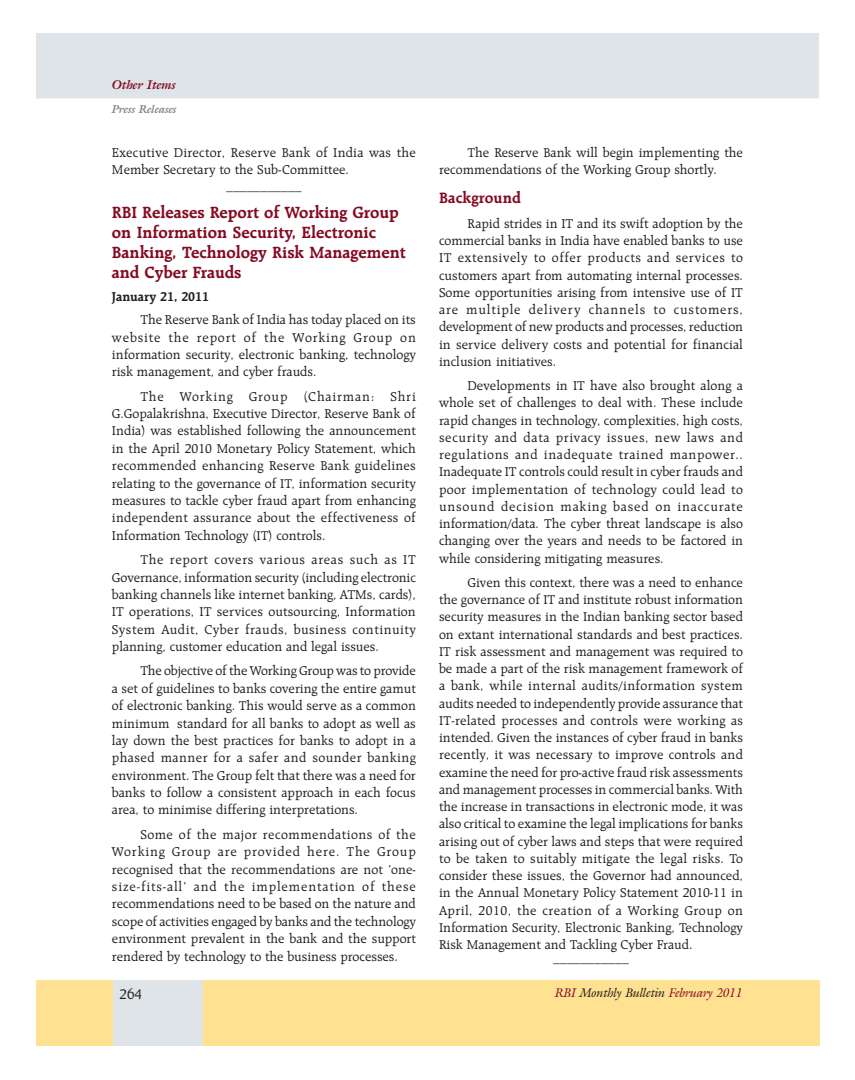
<style>
.page{position:relative;width:855px;height:1080px;background:#fff}
.page>*{position:absolute;margin:0;border:0;box-sizing:border-box;transform-origin:0 0}
.t1{font:17.5px/20px "TT11 E4 O00";letter-spacing:-.005em;color:#850b22}
.t2{font:16.25px "TT11 F5 O00";color:#850b22}
.t3{font:15px "TT11 F3 O00";color:#231f20}
.t4{font:13.75px/17.4px "TT11 E1 O00";letter-spacing:-.005em;color:#231f20;text-align:justify}
.t5{font:13.75px/17.5px "TT11 E1 O00";letter-spacing:.015em;color:#231f20}
.t6{font:13.75px "TT11 E1 O00";letter-spacing:.025em;color:#231f20}
.t7{font:13.75px "TT11 E1 O00";letter-spacing:.03em;color:#231f20}
.t8{font:13.75px "TT11 E8 O00";letter-spacing:-.005em;color:#231f20}
.t9{font:12.5px "TT11 D9 O00";letter-spacing:-.005em;color:#850b22}
.t10{font:12.5px "TT11 DDO00";color:#850b22}
.t11{font:11.25px "TT11 FCO00";letter-spacing:.005em;color:#808285}
.s1{color:#231f20}
</style>
<div class="page">
<svg style="left:808px;top:1036px;width:12px;height:10px"></svg>
<div style="left:36px;top:980px;width:783px;height:65px;background:#ffe192"></div>
<div style="left:37px;top:34px;width:781px;height:64px;background:#dfe4e8"></div>
<div style="left:36px;top:33px;width:783px;height:65px;border:1px solid #dfe4e8"></div>
<div style="left:113px;top:980px;width:90px;height:65px;background:#dfe4e8"></div>
<p class="t10" style="left:112px;top:80px;width:65px">Other Items</p>
<p class="t11" style="left:112px;top:105px;width:66px">Press Releases</p>
<p class="t5" style="left:112px;top:144px;width:305px">Executive Director, Reserve Bank of India was the<br>Member Secretary to the Sub-Committee.</p>
<p class="t4" style="left:226px;top:183px;width:77px">–––––––––––</p>
<p class="t1" style="left:112px;top:203px;width:295px">RBI Releases Report of Working Group on Information Security, Electronic<br>Banking, Technology Risk Management and Cyber Frauds</p>
<p class="t8" style="left:112px;top:291px;width:99px">January 21, 2011</p>
<p class="t4" style="left:112px;top:312px;width:305px;text-indent:28px">The Reserve Bank of India has today placed on its website the report of the Working Group on information security, electronic banking, technology risk management, and cyber frauds.</p>
<p class="t4" style="left:112px;top:388px;width:306px;text-indent:28px">The Working Group (Chairman: Shri G.Gopalakrishna, Executive Director, Reserve Bank of India) was established following the announcement in the April 2010 Monetary Policy Statement, which recommended enhancing Reserve Bank guidelines relating to the governance of IT, information security measures to tackle cyber fraud apart from enhancing independent assurance about the effectiveness of Information Technology (IT) controls.</p>
<p class="t4" style="left:112px;top:552px;width:306px;text-indent:28px">The report covers various areas such as IT Governance, information security (including electronic banking channels like internet banking, ATMs, cards), IT operations, IT services outsourcing, Information System Audit, Cyber frauds, business continuity planning, customer education and legal issues.</p>
<p class="t4" style="left:112px;top:663px;width:305px;text-indent:28px">The objective of the Working Group was to provide a set of guidelines to banks covering the entire gamut of electronic banking. This would serve as a common minimum standard for all banks to adopt as well as lay down the best practices for banks to adopt in a phased manner for a safer and sounder banking environment. The Group felt that there was a need for banks to follow a consistent approach in each focus area, to minimise differing interpretations.</p>
<p class="t4" style="left:112px;top:827px;width:305px;text-indent:28px">Some of the major recommendations of the Working Group are provided here. The Group recognised that the recommendations are not ‘one&shy;size-fits-all’ and the implementation of these recommendations need to be based on the nature and scope of activities engaged by banks and the technology environment prevalent in the bank and the support rendered by technology to the business processes.</p>
<p class="t4" style="left:439px;top:144px;width:305px;line-height:17.8px;text-indent:28px">The Reserve Bank will begin implementing the recommendations of the Working Group shortly.</p>
<p class="t2" style="left:439px;top:190px;width:83px">Background</p>
<p class="t4" style="left:439px;top:216px;width:305px;text-indent:28px">Rapid strides in IT and its swift adoption by the commercial banks in India have enabled banks to use IT extensively to offer products and services to customers apart from automating internal processes.<br>Some opportunities arising from intensive use of IT are multiple delivery channels to customers, development of new products and processes, reduction in service delivery costs and potential for financial inclusion initiatives.</p>
<p class="t4" style="left:439px;top:378px;width:305px;text-indent:28px">Developments in IT have also brought along a whole set of challenges to deal with. These include rapid changes in technology, complexities, high costs, security and data privacy issues, new laws and regulations and inadequate trained manpower..<br>Inadequate IT controls could result in cyber frauds and poor implementation of technology could lead to unsound decision making based on inaccurate information/data. The cyber threat landscape is also changing over the years and needs to be factored in while considering mitigating measures.</p>
<p class="t4" style="left:467px;top:575px;width:277px">Given this context, there was a need to enhance</p>
<p class="t4" style="left:439px;top:592px;width:305px">the governance of IT and institute robust information</p>
<p class="t4" style="left:439px;top:609px;width:305px">security measures in the Indian banking sector based</p>
<p class="t4" style="left:439px;top:626px;width:305px">on extant international standards and best practices.</p>
<p class="t4" style="left:439px;top:644px;width:305px">IT risk assessment and management was required to</p>
<p class="t4" style="left:439px;top:661px;width:305px">be made a part of the risk management framework of</p>
<p class="t6" style="left:439px;top:680px;width:305px">a bank, while internal audits/information system</p>
<p class="t4" style="left:439px;top:695px;width:306px">audits needed to independently provide assurance that</p>
<p class="t5" style="left:439px;top:713px;width:305px">IT-related processes and controls were working as</p>
<p class="t4" style="left:439px;top:730px;width:306px">intended. Given the instances of cyber fraud in banks</p>
<p class="t4" style="left:439px;top:747px;width:305px">recently, it was necessary to improve controls and</p>
<p class="t4" style="left:439px;top:764px;width:305px">examine the need for pro-active fraud risk assessments</p>
<p class="t4" style="left:439px;top:782px;width:305px">and management processes in commercial banks. With</p>
<p class="t4" style="left:439px;top:799px;width:305px">the increase in transactions in electronic mode, it was</p>
<p class="t4" style="left:439px;top:816px;width:305px">also critical to examine the legal implications for banks</p>
<p class="t4" style="left:439px;top:833px;width:305px">arising out of cyber laws and steps that were required</p>
<p class="t5" style="left:439px;top:851px;width:305px">to be taken to suitably mitigate the legal risks. To</p>
<p class="t4" style="left:439px;top:868px;width:305px">consider these issues, the Governor had announced,</p>
<p class="t4" style="left:439px;top:885px;width:305px">in the Annual Monetary Policy Statement 2010-11 in</p>
<p class="t7" style="left:439px;top:904px;width:305px">April, 2010, the creation of a Working Group on</p>
<p class="t4" style="left:439px;top:920px;width:305px">Information Security, Electronic Banking, Technology</p>
<p class="t4" style="left:439px;top:937px;width:255px">Risk Management and Tackling Cyber Fraud.</p>
<p class="t4" style="left:553px;top:955px;width:77px">–––––––––––</p>
<p class="t3" style="left:120px;top:987px;width:24px">264</p>
<p class="t9" style="left:555px;top:988px;width:189px">RBI <span class="s1">Monthly Bulletin</span> February 2011</p>
</div>
